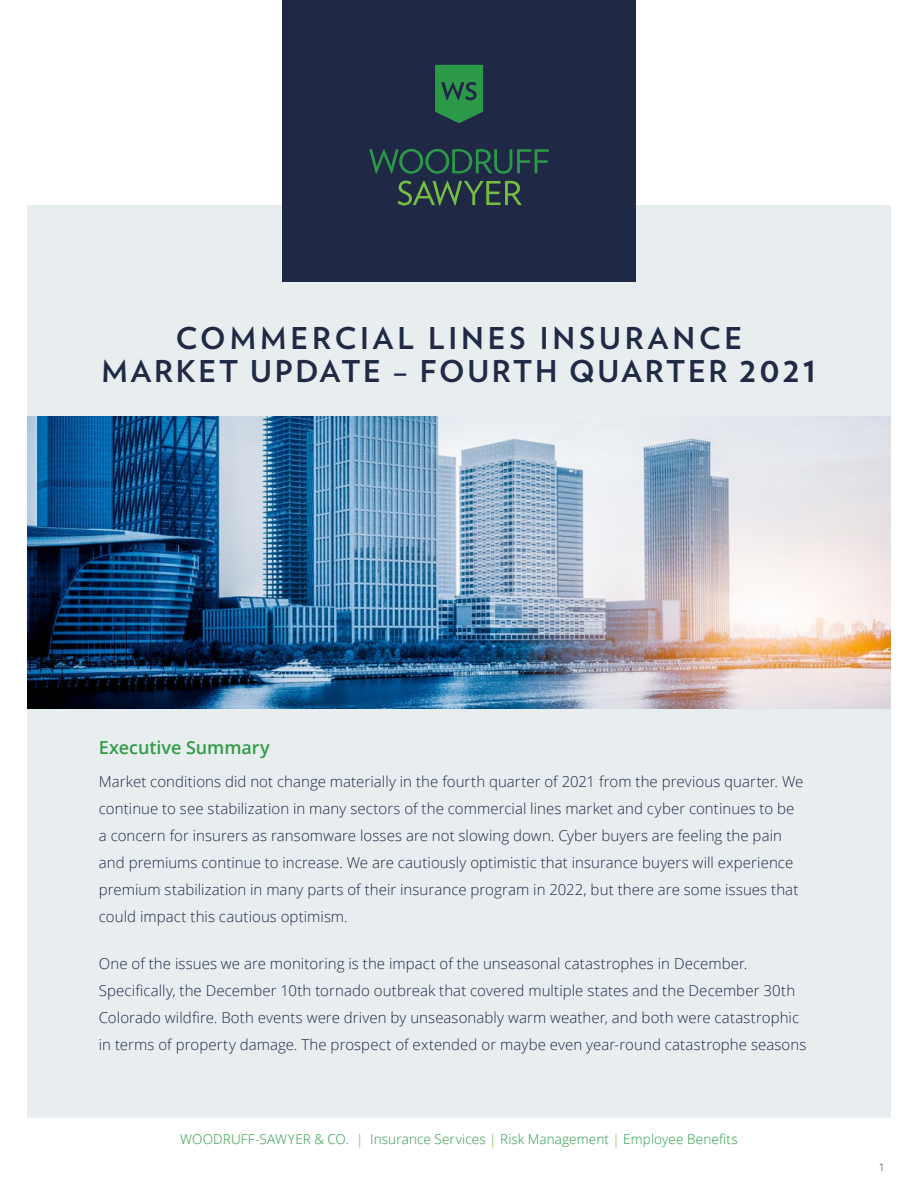
<style>
.page{position:relative;width:918px;height:1188px;background:#fff}
.page>*{position:absolute;margin:0;border:0;box-sizing:border-box;transform-origin:0 0}
.t1{font:700 30px/33px "Verlag";letter-spacing:.095em;color:#1f2a44;text-align:center}
.t2{font:600 18px "Open Sans";letter-spacing:-.005em;color:#319c47}
.t3{font:300 15px/27px "Open Sans";letter-spacing:.005em;color:#202944}
.t4{font:300 13.5px "Open Sans";letter-spacing:.01em;color:#2b9947}
.t5{font:300 10.5px "Open Sans";color:#202944}
.s1{font-size:36px}
.s2{color:#76bc43}
</style>
<div class="page">
<div style="left:27px;top:206px;width:864px;height:912px;background:#e8edf0"></div>
<div style="left:282px;top:0;width:354px;height:281px;background:#1f2945"></div>
<svg style="left:369px;top:149px;width:180px;height:25px"></svg>
<svg style="left:397px;top:181px;width:125px;height:25px"></svg>
<svg style="left:435px;top:65px;width:48px;height:58px"></svg>
<img style="left:27px;top:417px;width:864px;height:292px">
<h1 class="t1" style="left:102px;top:320px;width:716px">COMMERCIAL LINES INSURANCE<br>MARKET UPDATE – FOURTH QUARTER <span class="s1">2021</span></h1>
<p class="t2" style="left:99px;top:735px;width:173px">Executive Summary</p>
<p class="t3" style="left:99px;top:768px;width:706px">Market conditions did not change materially in the fourth quarter of 2021 from the previous quarter. We continue to see stabilization in many sectors of the commercial lines market and cyber continues to be a concern for insurers as ransomware losses are not slowing down. Cyber buyers are feeling the pain and premiums continue to increase. We are cautiously optimistic that insurance buyers will experience premium stabilization in many parts of their insurance program in 2022, but there are some issues that could impact this cautious optimism.</p>
<p class="t3" style="left:99px;top:950px;width:709px">One of the issues we are monitoring is the impact of the unseasonal catastrophes in December.<br>Specifically, the December 10th tornado outbreak that covered multiple states and the December 30th Colorado wildfire. Both events were driven by unseasonably warm weather, and both were catastrophic in terms of property damage. The prospect of extended or maybe even year-round catastrophe seasons</p>
<p class="t4" style="left:180px;top:1130px;width:559px">WOODRUFF-SAWYER &amp; CO. <span class="s2">|</span> Insurance Services <span class="s2">|</span> Risk Management <span class="s2">|</span> Employee Benefits</p>
<p class="t5" style="left:879px;top:1160px;width:7px">1</p>
</div>
